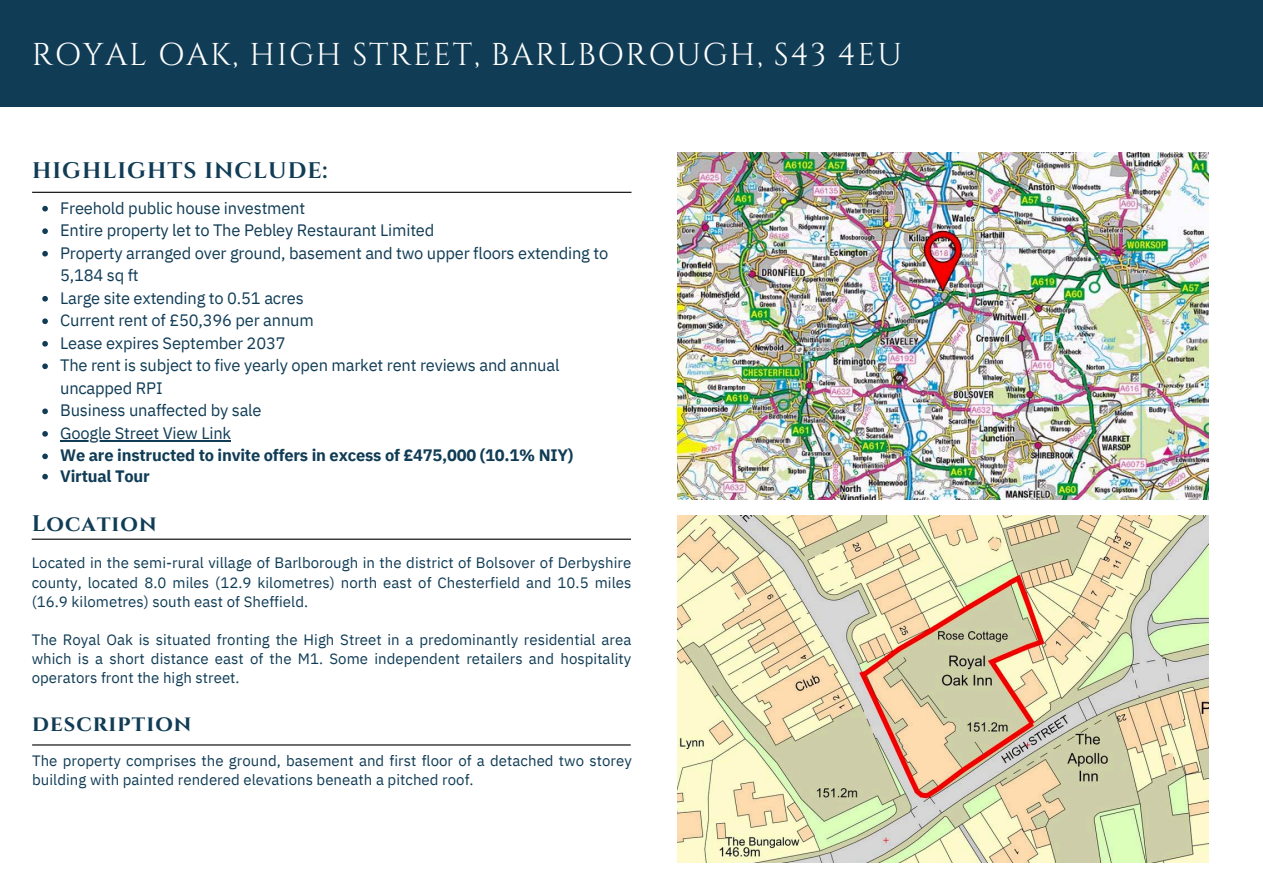
<style>
.page{position:relative;width:1263px;height:894px;background:#fff}
.page>*{position:absolute;margin:0;border:0;box-sizing:border-box;transform-origin:0 0}
.t1{font:31.5px "Cinzel";letter-spacing:.05em;color:#fff}
.t2{font:700 22.5px "Cinzel";letter-spacing:.045em;color:#103c55}
.t3{font:16.5px/22.5px "IBM Plex Sans";letter-spacing:-.01em;color:#103c55}
.t4{font:700 16.5px "IBM Plex Sans";letter-spacing:-.01em;color:#103c55}
.t5{font:15px/19.2px "IBM Plex Sans";letter-spacing:.005em;color:#103c55;text-align:justify}
</style>
<div class="page">
<div style="left:0;top:0;width:1263px;height:106px;background:#103c55"></div>
<hr style="left:32px;top:192px;width:599px;height:1px;background:#000">
<img style="left:677px;top:153px;width:531px;height:346px">
<hr style="left:32px;top:538px;width:599px;height:1px;background:#000">
<hr style="left:32px;top:744px;width:599px;height:1px;background:#000">
<img style="left:677px;top:515px;width:531px;height:347px">
<svg style="left:42px;top:206px;width:6px;height:5px"></svg>
<svg style="left:42px;top:228px;width:6px;height:6px"></svg>
<svg style="left:42px;top:251px;width:6px;height:5px"></svg>
<svg style="left:42px;top:296px;width:6px;height:5px"></svg>
<svg style="left:42px;top:318px;width:6px;height:6px"></svg>
<svg style="left:42px;top:341px;width:6px;height:5px"></svg>
<svg style="left:42px;top:363px;width:6px;height:6px"></svg>
<svg style="left:42px;top:408px;width:6px;height:6px"></svg>
<svg style="left:42px;top:431px;width:6px;height:5px"></svg>
<hr style="left:60px;top:440px;width:171px;height:1px;background:#103c55">
<svg style="left:42px;top:453px;width:6px;height:6px"></svg>
<svg style="left:42px;top:473px;width:6px;height:6px"></svg>
<p class="t1" style="left:32px;top:35px;width:872px">ROYAL OAK, HIGH STREET, BARLBOROUGH, S43 4EU</p>
<p class="t2" style="left:32px;top:156px;width:297px">HIGHLIGHTS INCLUDE:</p>
<p class="t3" style="left:60px;top:196px;width:247px">Freehold public house investment</p>
<p class="t3" style="left:60px;top:219px;width:376px">Entire property let to The Pebley Restaurant Limited</p>
<p class="t3" style="left:60px;top:241px;width:550px">Property arranged over ground, basement and two upper floors extending to<br>5,184 sq ft</p>
<p class="t3" style="left:60px;top:286px;width:245px">Large site extending to 0.51 acres</p>
<p class="t3" style="left:60px;top:309px;width:255px">Current rent of £50,396 per annum</p>
<h3 class="t3" style="left:60px;top:331px;width:227px">Lease expires September 2037</h3>
<p class="t3" style="left:60px;top:354px;width:501px">The rent is subject to five yearly open market rent reviews and annual uncapped RPI</p>
<p class="t3" style="left:60px;top:399px;width:203px">Business unaffected by sale</p>
<h3 class="t3" style="left:60px;top:421px;width:173px">Google Street View Link</h3>
<p class="t4" style="left:60px;top:444px;width:515px">We are instructed to invite offers in excess of £475,000 (10.1% NIY)</p>
<p class="t4" style="left:60px;top:464px;width:91px">Virtual Tour</p>
<h2 class="t2" style="left:32px;top:508px;width:126px">Location</h2>
<p class="t5" style="left:32px;top:553px;width:601px">Located in the semi-rural village of Barlborough in the district of Bolsover of Derbyshire county, located 8.0 miles (12.9 kilometres) north east of Chesterfield and 10.5 miles (16.9 kilometres) south east of Sheffield.</p>
<p class="t5" style="left:32px;top:629px;width:601px">The Royal Oak is situated fronting the High Street in a predominantly residential area which is a short distance east of the M1. Some independent retailers and hospitality operators front the high street.</p>
<p class="t2" style="left:32px;top:708px;width:161px">description</p>
<p class="t5" style="left:32px;top:750px;width:601px">The property comprises the ground, basement and first floor of a detached two storey building with painted rendered elevations beneath a pitched roof.</p>
</div>
